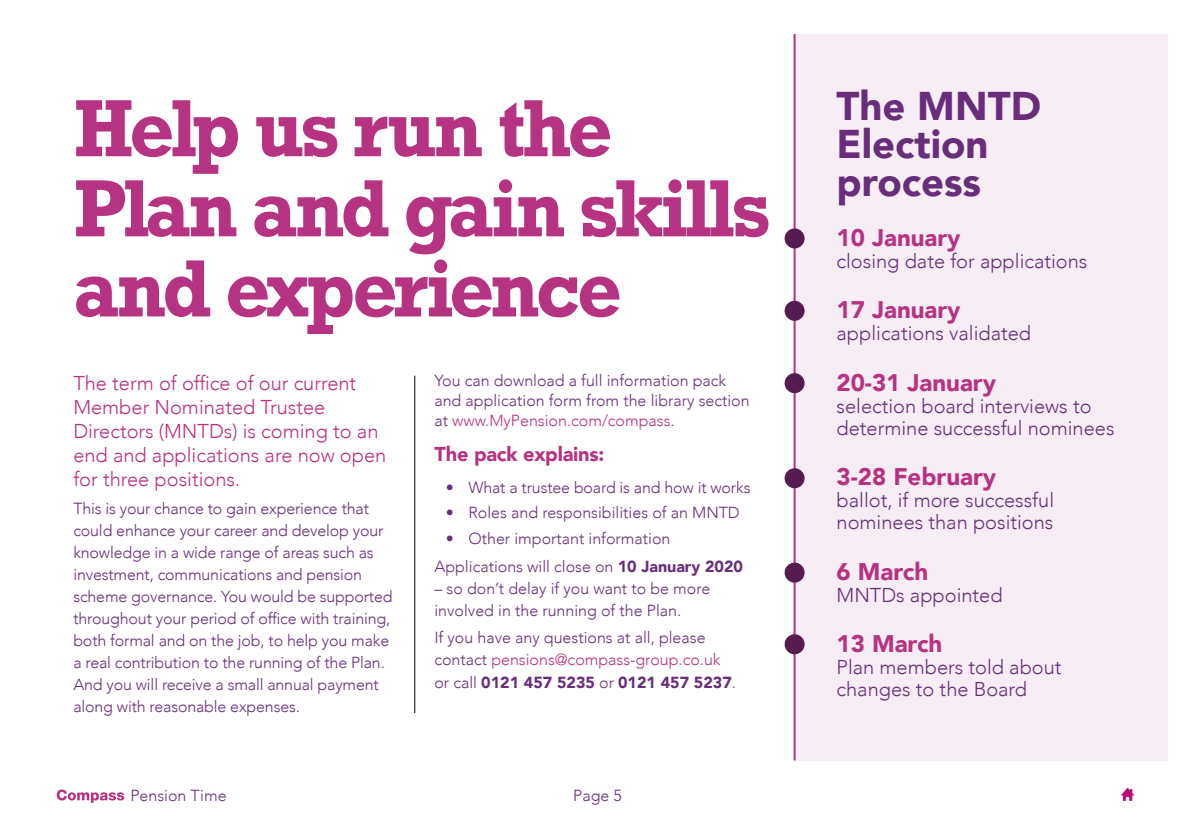
<style>
.page{position:relative;width:1191px;height:840px;background:#fff}
.page>*{position:absolute;margin:0;border:0;box-sizing:border-box;transform-origin:0 0}
.t1{font:700 76px/80px "Rockwell";letter-spacing:-.04em;color:#b53381;scale:.96 1}
.t2{font:900 40px/38px "Avenir";color:#682e7a}
.t3{font:900 24px "Avenir";color:#b53381}
.t4{font:300 20px/22px "Avenir";color:#682e7a}
.t5{font:300 20px/24px "Avenir";color:#b53381}
.t6{font:900 20px "Avenir";letter-spacing:-.01em;color:#b53381}
.t7{font:300 16px/22px "Avenir";letter-spacing:-.01em;color:#682e7a}
.s1{color:#b53381}
.s2{font-weight:900}
</style>
<div class="page">
<svg style="left:57px;top:789px;width:67px;height:13px"></svg>
<svg style="left:1121px;top:787px;width:13px;height:13px"></svg>
<hr style="left:414px;top:375px;width:1px;height:337px;background:#000">
<div style="left:795px;top:34px;width:372px;height:726px;background:#f7edf5"></div>
<hr style="left:793px;top:34px;width:2px;height:726px;background:#b53381">
<div style="left:784px;top:228px;width:20px;height:20px;background:#561c51;border-radius:50%"></div>
<div style="left:784px;top:300px;width:20px;height:20px;background:#561c51;border-radius:50%"></div>
<div style="left:784px;top:373px;width:20px;height:20px;background:#561c51;border-radius:50%"></div>
<div style="left:784px;top:468px;width:20px;height:20px;background:#561c51;border-radius:50%"></div>
<div style="left:784px;top:562px;width:20px;height:20px;background:#561c51;border-radius:50%"></div>
<div style="left:784px;top:634px;width:20px;height:20px;background:#561c51;border-radius:50%"></div>
<h1 class="t1" style="left:74px;top:87px;width:727px">Help us run the<br>Plan and gain skills and experience</h1>
<p class="t5" style="left:73px;top:371px;width:314px">The term of office of our current<br>Member Nominated Trustee<br>Directors (MNTDs) is coming to an end and applications are now open for three positions.</p>
<p class="t7" style="left:73px;top:497px;width:321px">This is your chance to gain experience that could enhance your career and develop your knowledge in a wide range of areas such as investment, communications and pension scheme governance. You would be supported throughout your period of office with training, both formal and on the job, to help you make a real contribution to the running of the Plan.<br>And you will receive a small annual payment along with reasonable expenses.</p>
<p class="t7" style="left:434px;top:370px;width:317px;line-height:20px">You can download a full information pack and application form from the library section at <span class="s1">www.MyPension.com/compass</span>.</p>
<p class="t6" style="left:434px;top:437px;width:171px">The pack explains:</p>
<p class="t7" style="left:446px;top:476px;width:306px">• What a trustee board is and how it works</p>
<p class="t7" style="left:446px;top:501px;width:295px">• Roles and responsibilities of an MNTD</p>
<p class="t7" style="left:434px;top:524px;width:310px;line-height:27.6px;text-indent:11px">• Other important information<br>Applications will close on <span class="s2">10 January 2020</span></p>
<p class="t7" style="left:434px;top:577px;width:277px">– so don’t delay if you want to be more involved in the running of the Plan.</p>
<p class="t7" style="left:434px;top:626px;width:303px">If you have any questions at all, please contact <span class="s1">pensions@compass-group.co.uk </span>or call <span class="s2">0121 457 5235</span> or <span class="s2">0121 457 5237</span>.</p>
<p class="t7" style="left:130px;top:783px;width:98px">Pension Time</p>
<p class="t7" style="left:573px;top:783px;width:50px">Page 5</p>
<h2 class="t2" style="left:836px;top:85px;width:206px">The MNTD<br>Election process</h2>
<h3 class="t3" style="left:836px;top:217px;width:125px">10 January</h3>
<p class="t4" style="left:836px;top:250px;width:252px">closing date for applications</p>
<h3 class="t3" style="left:836px;top:289px;width:125px">17 January</h3>
<p class="t4" style="left:836px;top:322px;width:196px">applications validated</p>
<h3 class="t3" style="left:836px;top:361px;width:161px">20-31 January</h3>
<p class="t4" style="left:836px;top:395px;width:279px">selection board interviews to determine successful nominees</p>
<h3 class="t3" style="left:836px;top:456px;width:161px">3-28 February</h3>
<p class="t4" style="left:836px;top:489px;width:219px">ballot, if more successful nominees than positions</p>
<h3 class="t3" style="left:836px;top:550px;width:93px">6 March</h3>
<p class="t4" style="left:836px;top:583px;width:167px">MNTDs appointed</p>
<h3 class="t3" style="left:836px;top:623px;width:107px">13 March</h3>
<p class="t4" style="left:836px;top:656px;width:226px">Plan members told about changes to the Board</p>
</div>
